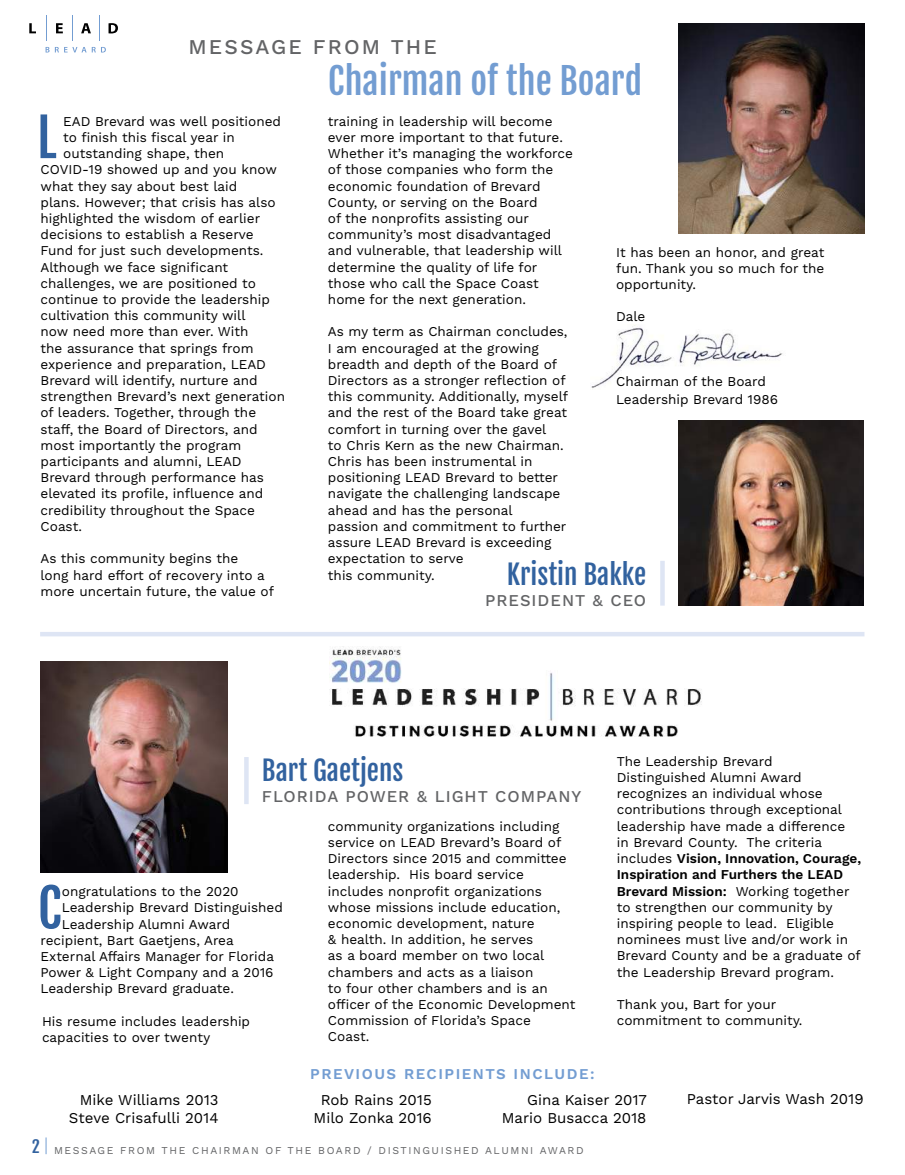
<style>
.page{position:relative;width:905px;height:1175px;background:#fff}
.page>*{position:absolute;margin:0;border:0;box-sizing:border-box;transform-origin:0 0}
.t1{font:52.35px "Fjalla One";color:#32629f}
.t2{font:36px "Fjalla One";color:#739dd2}
.t3{font:27px "Fjalla One";color:#32629f}
.t4{font:500 21px "Work Sans";letter-spacing:.1em;color:#636466}
.t5{font:500 16.5px "Work Sans";letter-spacing:.06em;color:#636466}
.t6{font:16.5px "Fjalla One";color:#32629f}
.t7{font:15px/18px "Work Sans";color:#000;text-align:right}
.t8{font:600 15px "Work Sans";letter-spacing:.1em;color:#739dd2}
.t9{font:13.5px/16.2px "Work Sans";color:#000}
.t10{font:10.5px "Work Sans";letter-spacing:.15em;color:#636466}
.s1{font-weight:600}
</style>
<div class="page">
<svg style="left:46px;top:1137px;width:1px;height:17px"></svg>
<svg style="left:46px;top:47px;width:60px;height:5px"></svg>
<svg style="left:29px;top:23px;width:7px;height:10px"></svg>
<svg style="left:56px;top:23px;width:7px;height:10px"></svg>
<svg style="left:81px;top:23px;width:10px;height:10px"></svg>
<svg style="left:108px;top:23px;width:10px;height:10px"></svg>
<svg style="left:99px;top:16px;width:1px;height:25px"></svg>
<svg style="left:72px;top:16px;width:1px;height:25px"></svg>
<svg style="left:46px;top:16px;width:1px;height:25px"></svg>
<img style="left:591px;top:325px;width:192px;height:64px">
<img style="left:329px;top:646px;width:373px;height:91px">
<img style="left:40px;top:662px;width:188px;height:210px">
<img style="left:678px;top:23px;width:186px;height:211px">
<hr style="left:40px;top:632px;width:824px;height:4px;background:#dee5f4">
<img style="left:678px;top:420px;width:185px;height:185px">
<hr style="left:660px;top:561px;width:4px;height:44px;background:#dee5f4">
<div style="left:244px;top:757px;width:5px;height:47px;background:#dee5f4"></div>
<h3 class="t4" style="left:188px;top:35px;width:250px">MESSAGE FROM THE</h3>
<h2 class="t2" style="left:328px;top:58px;width:315px">Chairman of the Board</h2>
<h1 class="t1" style="left:37px;top:105px;width:21px">L</h1>
<p class="t9" style="left:63px;top:114px;width:219px">EAD Brevard was well positioned</p>
<p class="t9" style="left:63px;top:130px;width:173px">to finish this fiscal year in</p>
<p class="t9" style="left:63px;top:146px;width:163px">outstanding shape, then</p>
<p class="t9" style="left:41px;top:162px;width:238px">COVID-19 showed up and you know</p>
<p class="t9" style="left:41px;top:178px;width:198px">what they say about best laid</p>
<p class="t9" style="left:41px;top:195px;width:237px">plans. However; that crisis has also</p>
<p class="t9" style="left:41px;top:211px;width:221px">highlighted the wisdom of earlier</p>
<p class="t9" style="left:41px;top:227px;width:215px">decisions to establish a Reserve</p>
<p class="t9" style="left:41px;top:243px;width:224px">Fund for just such developments.</p>
<p class="t9" style="left:41px;top:259px;width:189px">Although we face significant</p>
<p class="t9" style="left:41px;top:276px;width:217px">challenges, we are positioned to</p>
<p class="t9" style="left:41px;top:292px;width:231px">continue to provide the leadership</p>
<p class="t9" style="left:41px;top:308px;width:206px">cultivation this community will</p>
<p class="t9" style="left:41px;top:324px;width:209px">now need more than ever. With</p>
<p class="t9" style="left:41px;top:340px;width:215px">the assurance that springs from</p>
<p class="t9" style="left:41px;top:357px;width:227px">experience and preparation, LEAD</p>
<p class="t9" style="left:41px;top:373px;width:219px">Brevard will identify, nurture and</p>
<p class="t9" style="left:41px;top:389px;width:246px">strengthen Brevard’s next generation</p>
<p class="t9" style="left:41px;top:405px;width:217px">of leaders. Together, through the</p>
<p class="t9" style="left:41px;top:421px;width:218px">staff, the Board of Directors, and</p>
<p class="t9" style="left:41px;top:438px;width:202px">most importantly the program</p>
<p class="t9" style="left:41px;top:454px;width:203px">participants and alumni, LEAD</p>
<p class="t9" style="left:41px;top:470px;width:225px">Brevard through performance has</p>
<p class="t9" style="left:41px;top:486px;width:224px">elevated its profile, influence and</p>
<p class="t9" style="left:41px;top:502px;width:216px">credibility throughout the Space</p>
<p class="t9" style="left:41px;top:519px;width:43px">Coast.</p>
<p class="t9" style="left:41px;top:551px;width:235px">As this community begins the<br>long hard effort of recovery into a more uncertain future, the value of</p>
<p class="t9" style="left:328px;top:114px;width:246px">training in leadership will become ever more important to that future.<br>Whether it’s managing the workforce of those companies who form the economic foundation of Brevard<br>County, or serving on the Board<br>of the nonprofits assisting our community’s most disadvantaged and vulnerable, that leadership will determine the quality of life for those who call the Space Coast home for the next generation.</p>
<p class="t9" style="left:328px;top:324px;width:242px">As my term as Chairman concludes,<br>I am encouraged at the growing breadth and depth of the Board of<br>Directors as a stronger reflection of this community. Additionally, myself and the rest of the Board take great comfort in turning over the gavel<br>to Chris Kern as the new Chairman.<br>Chris has been instrumental in positioning LEAD Brevard to better navigate the challenging landscape ahead and has the personal<br>passion and commitment to further assure LEAD Brevard is exceeding expectation to serve<br>this community.</p>
<p class="t9" style="left:616px;top:244px;width:210px;text-align:justify">It has been an honor, and great fun. Thank you so much for the opportunity.</p>
<p class="t9" style="left:616px;top:309px;width:31px">Dale</p>
<p class="t9" style="left:616px;top:373px;width:164px;line-height:18px">Chairman of the Board<br>Leadership Brevard 1986</p>
<h3 class="t3" style="left:507px;top:557px;width:141px">Kristin Bakke</h3>
<p class="t5" style="left:485px;top:590px;width:163px">PRESIDENT &amp; CEO</p>
<h3 class="t3" style="left:262px;top:753px;width:143px">Bart Gaetjens</h3>
<p class="t5" style="left:262px;top:786px;width:321px">FLORIDA POWER &amp; LIGHT COMPANY</p>
<h1 class="t1" style="left:38px;top:875px;width:25px">C</h1>
<p class="t9" style="left:62px;top:884px;width:178px">ongratulations to the 2020</p>
<p class="t9" style="left:62px;top:900px;width:222px">Leadership Brevard Distinguished</p>
<p class="t9" style="left:62px;top:916px;width:170px">Leadership Alumni Award</p>
<p class="t9" style="left:40px;top:932px;width:195px">recipient, Bart Gaetjens, Area</p>
<p class="t9" style="left:40px;top:949px;width:235px">External Affairs Manager for Florida</p>
<p class="t9" style="left:40px;top:965px;width:235px">Power &amp; Light Company and a 2016</p>
<p class="t9" style="left:40px;top:981px;width:195px">Leadership Brevard graduate.</p>
<p class="t9" style="left:42px;top:1013px;width:210px">His resume includes leadership capacities to over twenty</p>
<p class="t9" style="left:328px;top:818px;width:249px">community organizations including service on LEAD Brevard’s Board of<br>Directors since 2015 and committee leadership. His board service includes nonprofit organizations whose missions include education, economic development, nature<br>&amp; health. In addition, he serves<br>as a board member on two local chambers and acts as a liaison<br>to four other chambers and is an officer of the Economic Development<br>Commission of Florida’s Space<br>Coast.</p>
<p class="t8" style="left:310px;top:1065px;width:286px">PREVIOUS RECIPIENTS INCLUDE:</p>
<p class="t9" style="left:616px;top:753px;width:246px">The Leadership Brevard Distinguished Alumni Award recognizes an individual whose contributions through exceptional leadership have made a difference<br>in Brevard County. The criteria includes <span class="s1">Vision, Innovation, Courage, Inspiration and Furthers the LEAD Brevard Mission:</span> Working together to strengthen our community by inspiring people to lead. Eligible nominees must live and/or work in Brevard County and be a graduate of the Leadership Brevard program.</p>
<p class="t9" style="left:616px;top:996px;width:187px">Thank you, Bart for your commitment to community.</p>
<p class="t6" style="left:32px;top:1136px;width:9px">2</p>
<p class="t7" style="left:69px;top:1091px;width:151px">Mike Williams 2013<br>Steve Crisafulli 2014</p>
<p class="t7" style="left:313px;top:1091px;width:120px;text-align:center">Rob Rains 2015<br>Milo Zonka 2016</p>
<p class="t7" style="left:502px;top:1091px;width:147px">Gina Kaiser 2017<br>Mario Busacca 2018</p>
<p class="t10" style="left:54px;top:1143px;width:531px">MESSAGE FROM THE CHAIRMAN OF THE BOARD / DISTINGUISHED ALUMNI AWARD</p>
<p class="t7" style="left:686px;top:1090px;width:178px">Pastor Jarvis Wash 2019</p>
</div>
